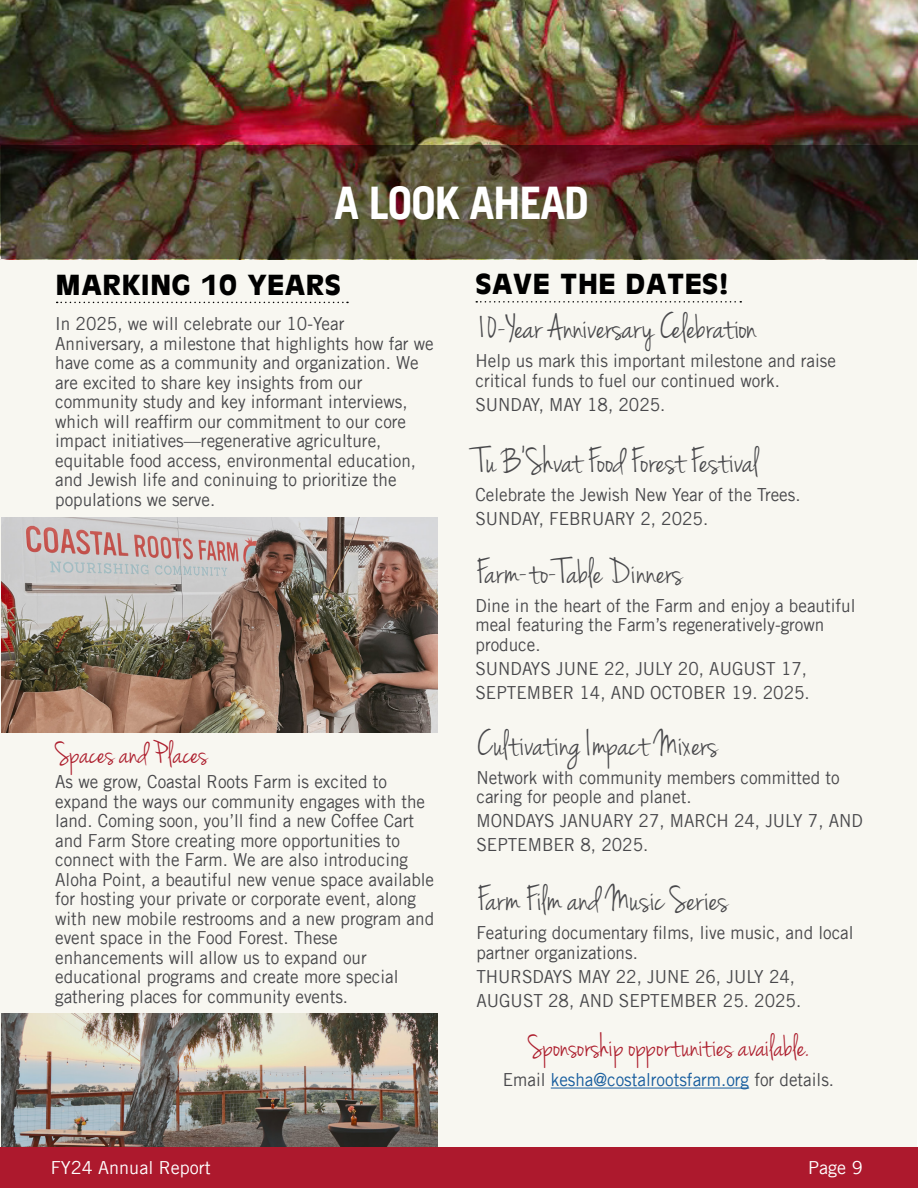
<style>
.page{position:relative;width:918px;height:1188px;background:#fff}
.page>*{position:absolute;margin:0;border:0;box-sizing:border-box;transform-origin:0 0}
.t1{font:700 45px "Trade Gothic LT";letter-spacing:-.03em;color:#fff}
.t2{font:37.5px "Jenna Sue";color:#48484b}
.t3{font:33px "Jenna Sue";color:#ad1e2d}
.t4{font:700 27px "Antique Olive";letter-spacing:.025em;color:#000}
.t5{font:18px/19.5px "Trade Gothic LT";color:#48484b;scale:.95 1}
.t6{font:18px "Trade Gothic LT";color:#175d9e;scale:.95 1}
.t7{font:18px "Trade Gothic LT";color:#fff}
.s1{color:#48484b}
</style>
<div class="page">
<div style="left:1px;top:259px;width:916px;height:888px;background:#f8f7f1"></div>
<hr style="left:0;top:146px;width:1px;height:113px;background:#231f20">
<div style="left:0;top:1148px;width:918px;height:40px;background:#ad192d"></div>
<img style="left:1px;top:0;width:917px;height:260px">
<svg style="left:2px;top:146px;width:916px;height:113px"></svg>
<svg style="left:57px;top:302px;width:291px;height:1px"></svg>
<img style="left:2px;top:517px;width:435px;height:215px">
<img style="left:2px;top:1014px;width:435px;height:133px">
<svg style="left:476px;top:301px;width:265px;height:2px"></svg>
<hr style="left:551px;top:1088px;width:198px;height:1px;background:#175d9e">
<p class="t1" style="left:334px;top:175px;width:257px">A LOOK AHEAD</p>
<p class="t4" style="left:56px;top:267px;width:286px">MARKING 10 YEARS</p>
<p class="t5" style="left:55px;top:314px;width:400px">In 2025, we will celebrate our 10-Year Anniversary, a milestone that highlights how far we have come as a community and organization. We are excited to share key insights from our community study and key informant interviews, which will reaffirm our commitment to our core impact initiatives—regenerative agriculture, equitable food access, environmental education, and Jewish life and coninuing to prioritize the populations we serve.</p>
<p class="t3" style="left:55px;top:734px;width:154px">Spaces and P laces</p>
<p class="t5" style="left:55px;top:772px;width:400px">As we grow, Coastal Roots Farm is excited to expand the ways our community engages with the land. Coming soon, you’ll find a new Coffee Cart and Farm Store creating more opportunities to connect with the Farm. We are also introducing Aloha Point, a beautiful new venue space available for hosting your private or corporate event, along with new mobile restrooms and a new program and event space in the Food Forest. These enhancements will allow us to expand our educational programs and create more special gathering places for community events.</p>
<p class="t4" style="left:476px;top:266px;width:255px">SAVE THE DATES!</p>
<p class="t2" style="left:476px;top:306px;width:282px">10-Year Anniversary Celebration</p>
<p class="t5" style="left:476px;top:351px;width:381px">Help us mark this important milestone and raise critical funds to fuel our continued work.</p>
<p class="t5" style="left:476px;top:394px;width:201px">SUNDAY, MAY 18, 2025.</p>
<p class="t2" style="left:476px;top:440px;width:283px">Tu B’Shvat Food Forest Festival</p>
<p class="t5" style="left:476px;top:485px;width:344px">Celebrate the Jewish New Year of the Trees.</p>
<p class="t5" style="left:476px;top:509px;width:246px">SUNDAY, FEBRUARY 2, 2025.</p>
<p class="t2" style="left:476px;top:550px;width:208px">Farm-to-Table Dinners</p>
<p class="t5" style="left:476px;top:595px;width:401px">Dine in the heart of the Farm and enjoy a beautiful meal featuring the Farm’s regeneratively-grown produce.</p>
<p class="t5" style="left:476px;top:656px;width:353px;line-height:24px">SUNDAYS JUNE 22, JULY 20, AUGUST 17,<br>SEPTEMBER 14, AND OCTOBER 19. 2025.</p>
<p class="t2" style="left:477px;top:722px;width:242px">Cultivating Impact Mixers</p>
<p class="t5" style="left:476px;top:767px;width:384px">Network with community members committed to caring for people and planet.</p>
<p class="t5" style="left:476px;top:809px;width:408px;line-height:24px">MONDAYS JANUARY 27, MARCH 24, JULY 7, AND<br>SEPTEMBER 8, 2025.</p>
<p class="t2" style="left:477px;top:878px;width:253px">Farm Film and Music Series</p>
<p class="t5" style="left:476px;top:923px;width:398px">Featuring documentary films, live music, and local partner organizations.</p>
<p class="t5" style="left:476px;top:966px;width:337px">THURSDAYS MAY 22, JUNE 26, JULY 24,</p>
<p class="t5" style="left:476px;top:990px;width:343px">AUGUST 28, AND SEPTEMBER 25. 2025.</p>
<p class="t3" style="left:528px;top:1028px;width:282px">Sponsorship opportunities available.</p>
<p class="t6" style="left:503px;top:1069px;width:350px"><span class="s1">Email</span> kesha@costalrootsfarm.org <span class="s1">for details.</span></p>
<p class="t7" style="left:51px;top:1157px;width:162px">FY24 Annual Report</p>
<p class="t7" style="left:808px;top:1157px;width:56px">Page 9</p>
</div>
